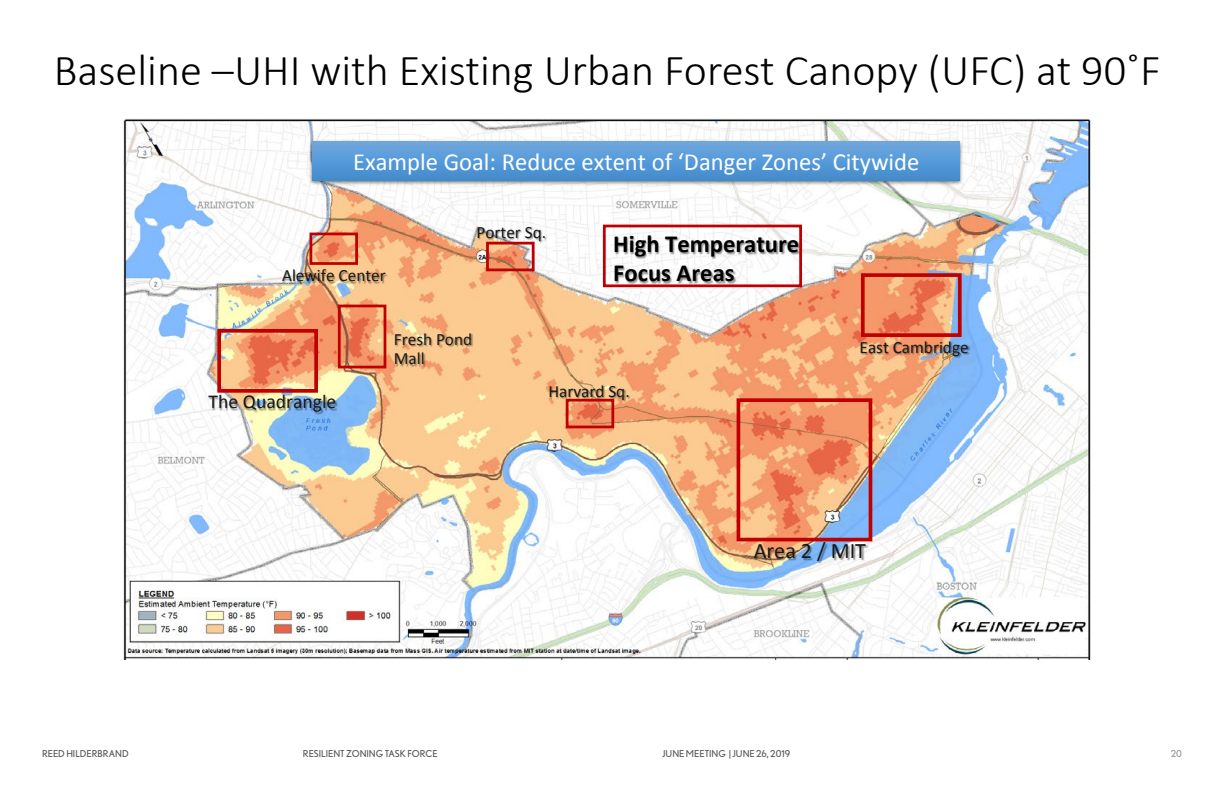
<style>
.page{position:relative;width:1224px;height:792px;background:#fff}
.page>*{position:absolute;margin:0;border:0;box-sizing:border-box;transform-origin:0 0}
.t1{font:300 44.3px "Calibri";color:#000}
.t2{font:24.6px "Calibri";color:#fff}
.t3{font:700 24.6px/29.5px "Calibri";color:#000}
.t4{font:22.2px "Calibri";color:#181717}
.t5{font:19.7px "Calibri";color:#181717}
.t6{font:17.2px/19.7px "Calibri";color:#181717}
.t7{font:9.5px "Nobel";color:#58595b}
.t8{font:9.5px "Nobel";color:#939598}
</style>
<div class="page">
<img style="left:123px;top:118px;width:973px;height:542px">
<div style="left:217px;top:329px;width:101px;height:64px;border:4px solid #c00000"></div>
<div style="left:737px;top:398px;width:135px;height:143px;border:4px solid #c00000"></div>
<div style="left:861px;top:273px;width:101px;height:64px;border:4px solid #c00000"></div>
<img style="left:610px;top:224px;width:196px;height:40px">
<img style="left:610px;top:253px;width:131px;height:41px">
<div style="left:566px;top:399px;width:48px;height:29px;border:3px solid #c00000"></div>
<div style="left:309px;top:233px;width:49px;height:32px;border:3px solid #c00000"></div>
<img style="left:306px;top:137px;width:660px;height:51px">
<img style="left:343px;top:139px;width:584px;height:48px">
<div style="left:312px;top:141px;width:648px;height:39px;background:linear-gradient(to bottom,#6fa8df,#418dcf)"></div>
<img style="left:205px;top:385px;width:136px;height:34px">
<img style="left:278px;top:261px;width:114px;height:31px">
<img style="left:544px;top:376px;width:92px;height:32px">
<img style="left:750px;top:533px;width:122px;height:38px">
<img style="left:856px;top:332px;width:119px;height:32px">
<div style="left:486px;top:242px;width:49px;height:29px;border:3px solid #c00000"></div>
<img style="left:473px;top:217px;width:79px;height:32px">
<div style="left:603px;top:225px;width:199px;height:62px;border:3px solid #c00000"></div>
<div style="left:338px;top:305px;width:48px;height:63px;border:3px solid #c00000"></div>
<img style="left:390px;top:324px;width:88px;height:32px">
<img style="left:390px;top:344px;width:41px;height:31px">
<h1 class="t1" style="left:54px;top:43px;width:1108px">Baseline –UHI with Existing Urban Forest Canopy (UFC) at 90˚F</h1>
<h2 class="t2" style="left:353px;top:147px;width:568px">Example Goal: Reduce extent of ‘Danger Zones’ Citywide</h2>
<h3 class="t6" style="left:282px;top:266px;width:105px">Alewife Center</h3>
<h3 class="t6" style="left:477px;top:222px;width:71px">Porter Sq.</h3>
<h2 class="t3" style="left:613px;top:229px;width:188px">High Temperature<br>Focus Areas</h2>
<h3 class="t5" style="left:209px;top:389px;width:129px">The Quadrangle</h3>
<h3 class="t6" style="left:394px;top:329px;width:80px">Fresh Pond<br>Mall</h3>
<h3 class="t6" style="left:548px;top:381px;width:83px">Harvard Sq.</h3>
<h3 class="t6" style="left:860px;top:337px;width:111px">East Cambridge</h3>
<h3 class="t4" style="left:754px;top:537px;width:114px">Area 2 / MIT</h3>
<p class="t7" style="left:42px;top:748px;width:88px">REED HILDERBRAND</p>
<p class="t7" style="left:303px;top:748px;width:136px">RESILIENT ZONING TASK FORCE</p>
<p class="t7" style="left:662px;top:748px;width:130px">JUNE MEETING | JUNE 26, 2019</p>
<p class="t8" style="left:1171px;top:748px;width:13px">20</p>
</div>
